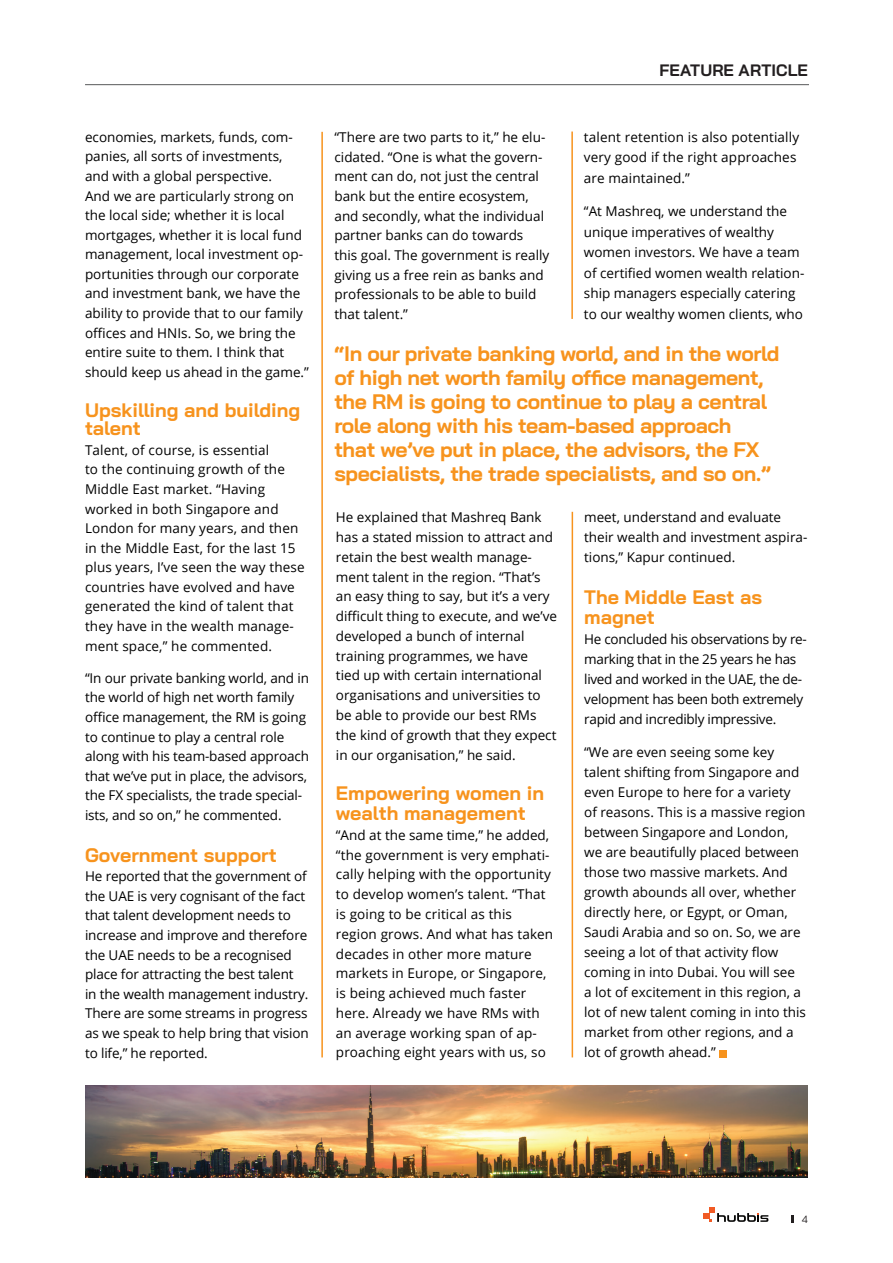
<style>
.page{position:relative;width:893px;height:1263px;background:#fff}
.page>*{position:absolute;margin:0;border:0;box-sizing:border-box;transform-origin:0 0}
.t1{font:700 21px/24px "Bai Jamjuree";letter-spacing:-.02em;color:#f7931d}
.t2{font:700 19.5px/18.1px "Bai Jamjuree";color:#f7931d}
.t3{font:700 16.5px "Bai Jamjuree";letter-spacing:.005em;color:#231f20}
.t4{font:13.5px/19.5px "Open Sans";color:#000}
.t5{font:13.5px/20.1px "Open Sans";letter-spacing:-.02em;color:#000}
.t6{font:10.5px "Bai Jamjuree";color:#231f20}
</style>
<div class="page">
<svg style="left:703px;top:1207px;width:65px;height:15px"></svg>
<svg style="left:791px;top:1215px;width:3px;height:8px"></svg>
<hr style="left:321px;top:132px;width:2px;height:925px;background:#f7931d">
<hr style="left:571px;top:132px;width:2px;height:187px;background:#f7931d">
<div style="left:719px;top:1050px;width:8px;height:7px;background:#f7931d"></div>
<hr style="left:572px;top:512px;width:1px;height:545px;background:#f7931d">
<img style="left:85px;top:1085px;width:723px;height:93px">
<hr style="left:85px;top:84px;width:724px;height:1px;background:#57585a">
<p class="t4" style="left:85px;top:127px;width:225px">economies, markets, funds, com&shy;panies, all sorts of investments, and with a global perspective.<br>And we are particularly strong on the local side; whether it is local mortgages, whether it is local fund management, local investment op&shy;portunities through our corporate and investment bank, we have the ability to provide that to our family offices and HNIs. So, we bring the entire suite to them. I think that should keep us ahead in the game.”</p>
<h2 class="t2" style="left:85px;top:401px;width:217px">Upskilling and building talent</h2>
<p class="t4" style="left:85px;top:440px;width:221px">Talent, of course, is essential<br>to the continuing growth of the<br>Middle East market. “Having worked in both Singapore and<br>London for many years, and then in the Middle East, for the last 15 plus years, I’ve seen the way these countries have evolved and have generated the kind of talent that they have in the wealth manage&shy;ment space,” he commented.</p>
<p class="t4" style="left:85px;top:668px;width:225px">“In our private banking world, and in the world of high net worth family office management, the RM is going to continue to play a central role along with his team-based approach that we’ve put in place, the advisors, the FX specialists, the trade special&shy;ists, and so on,” he commented.</p>
<h2 class="t2" style="left:85px;top:846px;width:193px">Government support</h2>
<p class="t4" style="left:85px;top:866px;width:225px">He reported that the government of the UAE is very cognisant of the fact that talent development needs to increase and improve and therefore the UAE needs to be a recognised place for attracting the best talent<br>in the wealth management industry.<br>There are some streams in progress as we speak to help bring that vision to life,” he reported.</p>
<p class="t3" style="left:659px;top:61px;width:150px">FEATURE ARTICLE</p>
<p class="t4" style="left:334px;top:127px;width:216px">“There are two parts to it,” he elu&shy;cidated. “One is what the govern&shy;ment can do, not just the central bank but the entire ecosystem, and secondly, what the individual partner banks can do towards this goal. The government is really giving us a free rein as banks and professionals to be able to build that talent.”</p>
<p class="t4" style="left:584px;top:126px;width:217px;line-height:20.5px">talent retention is also potentially very good if the right approaches are maintained.”</p>
<p class="t4" style="left:584px;top:201px;width:222px;line-height:20.5px">“At Mashreq, we understand the unique imperatives of wealthy women investors. We have a team of certified women wealth relation&shy;ship managers especially catering to our wealthy women clients, who</p>
<p class="t1" style="left:334px;top:342px;width:447px">“In our private banking world, and in the world of high net worth family office management, the RM is going to continue to play a central role along with his team-based approach<br>that we’ve put in place, the advisors, the FX specialists, the trade specialists, and so on.”</p>
<p class="t4" style="left:336px;top:507px;width:223px">He explained that Mashreq Bank has a stated mission to attract and retain the best wealth manage&shy;ment talent in the region. “That’s an easy thing to say, but it’s a very difficult thing to execute, and we’ve developed a bunch of internal training programmes, we have<br>tied up with certain international organisations and universities to be able to provide our best RMs the kind of growth that they expect in our organisation,” he said.</p>
<h2 class="t2" style="left:336px;top:784px;width:210px;line-height:19.8px">Empowering women in wealth management</h2>
<p class="t4" style="left:336px;top:825px;width:219px">“And at the same time,” he added, “the government is very emphati&shy;cally helping with the opportunity to develop women’s talent. “That is going to be critical as this region grows. And what has taken decades in other more mature markets in Europe, or Singapore, is being achieved much faster here. Already we have RMs with an average working span of ap&shy;proaching eight years with us, so</p>
<p class="t4" style="left:584px;top:507px;width:225px;line-height:20.1px">meet, understand and evaluate their wealth and investment aspira&shy;tions,” Kapur continued.</p>
<h2 class="t2" style="left:584px;top:587px;width:180px;line-height:20.1px">The Middle East as magnet</h2>
<p class="t5" style="left:584px;top:628px;width:224px">He concluded his observations by re&shy;marking that in the 25 years he has lived and worked in the UAE, the de&shy;velopment has been both extremely rapid and incredibly impressive.</p>
<p class="t4" style="left:584px;top:741px;width:223px;line-height:20.1px">“We are even seeing some key talent shifting from Singapore and even Europe to here for a variety of reasons. This is a massive region between Singapore and London, we are beautifully placed between those two massive markets. And growth abounds all over, whether directly here, or Egypt, or Oman,<br>Saudi Arabia and so on. So, we are seeing a lot of that activity flow coming in into Dubai. You will see<br>a lot of excitement in this region, a lot of new talent coming in into this market from other regions, and a lot of growth ahead.”</p>
<p class="t6" style="left:802px;top:1210px;width:8px">4</p>
</div>
